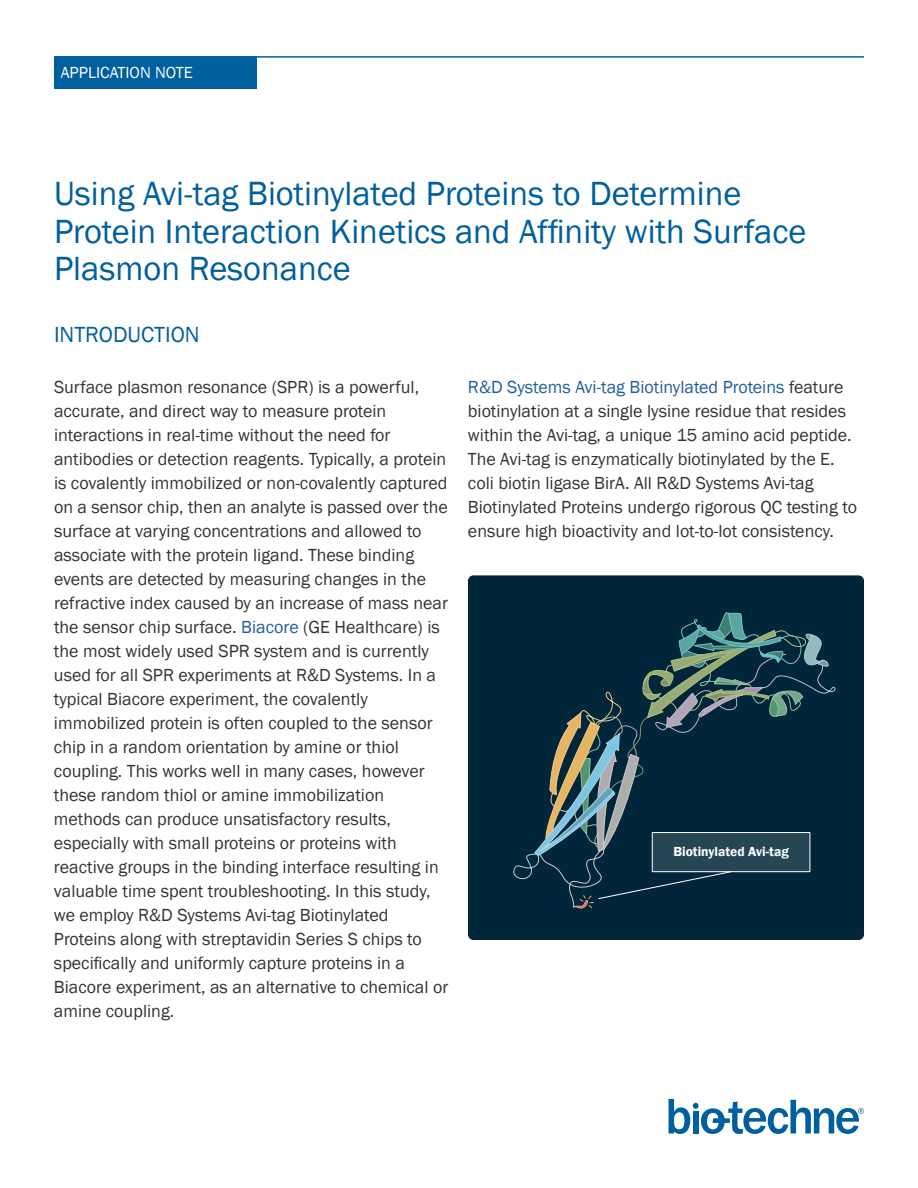
<style>
.page{position:relative;width:918px;height:1188px;background:#fff}
.page>*{position:absolute;margin:0;border:0;box-sizing:border-box;transform-origin:0 0}
.t1{font:34.5px/37.5px "Franklin Gothic";color:#005f9e}
.t2{font:22.5px "Franklin Gothic";color:#005f9e}
.t3{font:18px/24px "Franklin Gothic";color:#333334}
.t4{font:16.5px "Franklin Gothic";color:#fff}
.t5{font:600 13.5px "Franklin Gothic";color:#fff}
.s1{color:#215e9e}
</style>
<div class="page">
<div style="left:54px;top:56px;width:202px;height:33px;background:#005f9e"></div>
<hr style="left:54px;top:56px;width:810px;height:2px;background:#005f9e">
<svg style="left:669px;top:1099px;width:195px;height:35px"></svg>
<div style="left:468px;top:575px;width:396px;height:365px;background:#012639;border-radius:5px"></div>
<svg style="left:513px;top:612px;width:323px;height:297px"></svg>
<div style="left:652px;top:833px;width:158px;height:39px;background:#264656"></div>
<div style="left:652px;top:832px;width:158px;height:40px;border:1px solid #fff"></div>
<p class="t4" style="left:61px;top:62px;width:134px">APPLICATION NOTE</p>
<h1 class="t1" style="left:54px;top:176px;width:754px">Using Avi-tag Biotinylated Proteins to Determine<br>Protein Interaction Kinetics and Affinity with Surface<br>Plasmon Resonance</h1>
<p class="t2" style="left:54px;top:321px;width:147px">INTRODUCTION</p>
<p class="t3" style="left:54px;top:376px;width:396px">Surface plasmon resonance (SPR) is a powerful, accurate, and direct way to measure protein interactions in real-time without the need for antibodies or detection reagents. Typically, a protein is covalently immobilized or non-covalently captured on a sensor chip, then an analyte is passed over the surface at varying concentrations and allowed to associate with the protein ligand. These binding events are detected by measuring changes in the refractive index caused by an increase of mass near the sensor chip surface. <span class="s1">Biacore</span> (GE Healthcare) is the most widely used SPR system and is currently used for all SPR experiments at R&amp;D Systems. In a typical Biacore experiment, the covalently immobilized protein is often coupled to the sensor chip in a random orientation by amine or thiol coupling. This works well in many cases, however these random thiol or amine immobilization methods can produce unsatisfactory results, especially with small proteins or proteins with reactive groups in the binding interface resulting in valuable time spent troubleshooting. In this study, we employ R&amp;D Systems Avi-tag Biotinylated Proteins along with streptavidin Series S chips to specifically and uniformly capture proteins in a Biacore experiment, as an alternative to chemical or amine coupling.</p>
<p class="t3" style="left:468px;top:375px;width:391px"><span class="s1">R&amp;D Systems Avi-tag Biotinylated Proteins</span> feature biotinylation at a single lysine residue that resides within the Avi-tag, a unique 15 amino acid peptide.<br>The Avi-tag is enzymatically biotinylated by the E. coli biotin ligase BirA. All R&amp;D Systems Avi-tag Biotinylated Proteins undergo rigorous QC testing to ensure high bioactivity and lot-to-lot consistency.</p>
<p class="t5" style="left:673px;top:843px;width:117px">Biotinylated Avi-tag</p>
</div>
